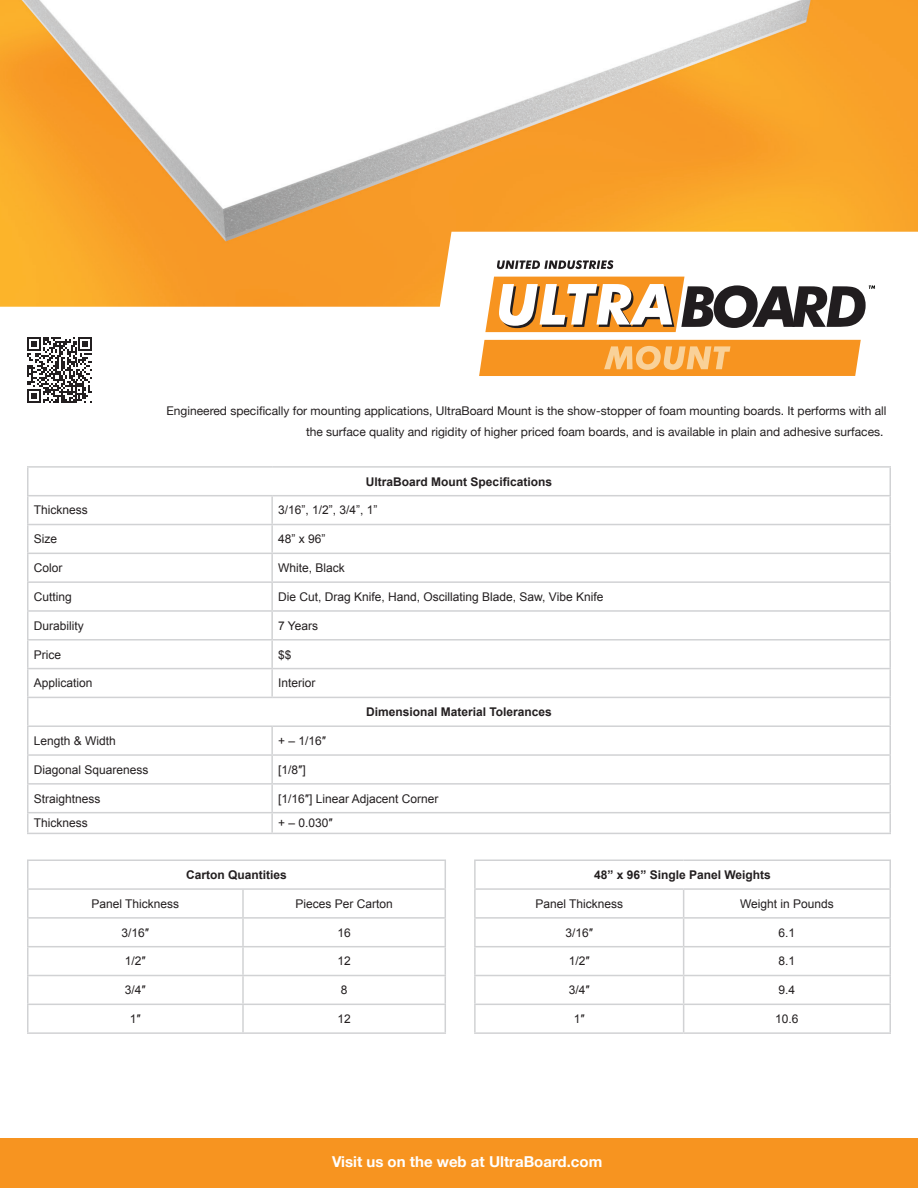
<style>
.page{position:relative;width:918px;height:1188px;background:#fff}
.page>*{position:absolute;margin:0;border:0;box-sizing:border-box;transform-origin:0 0}
.t1{font:700 15px "Helvetica Neue";color:#fff}
.t2{font:12px "Arial";color:#231f20}
.t3{font:12px/21px "Helvetica Neue";color:#231f20;text-align:right}
.t4{font:700 12px "Arial";color:#231f20}
.t5{font:12px "Arial";color:#231f20}
</style>
<div class="page">
<hr style="left:474px;top:860px;width:210px;height:1px;background:#d1d2d4">
<hr style="left:474px;top:861px;width:2px;height:27px;background:#d1d2d4">
<hr style="left:684px;top:860px;width:207px;height:1px;background:#d1d2d4">
<hr style="left:474px;top:888px;width:210px;height:2px;background:#d1d2d4">
<hr style="left:474px;top:890px;width:2px;height:27px;background:#d1d2d4">
<hr style="left:684px;top:888px;width:207px;height:2px;background:#d1d2d4">
<hr style="left:474px;top:917px;width:210px;height:2px;background:#d1d2d4">
<hr style="left:474px;top:919px;width:2px;height:27px;background:#d1d2d4">
<hr style="left:684px;top:917px;width:207px;height:2px;background:#d1d2d4">
<hr style="left:474px;top:946px;width:210px;height:1px;background:#d1d2d4">
<hr style="left:474px;top:947px;width:2px;height:28px;background:#d1d2d4">
<hr style="left:684px;top:946px;width:207px;height:1px;background:#d1d2d4">
<hr style="left:474px;top:975px;width:210px;height:1px;background:#d1d2d4">
<hr style="left:474px;top:976px;width:2px;height:28px;background:#d1d2d4">
<hr style="left:684px;top:975px;width:207px;height:1px;background:#d1d2d4">
<hr style="left:474px;top:1004px;width:210px;height:1px;background:#d1d2d4">
<hr style="left:474px;top:1005px;width:2px;height:27px;background:#d1d2d4">
<hr style="left:684px;top:1004px;width:207px;height:1px;background:#d1d2d4">
<svg style="left:683px;top:890px;width:1px;height:142px"></svg>
<svg style="left:890px;top:861px;width:1px;height:171px"></svg>
<hr style="left:474px;top:1032px;width:210px;height:2px;background:#d1d2d4">
<hr style="left:684px;top:1032px;width:207px;height:2px;background:#d1d2d4">
<img style="left:0;top:0;width:918px;height:232px">
<svg style="left:0;top:232px;width:861px;height:108px"></svg>
<hr style="left:27px;top:466px;width:245px;height:2px;background:#d1d2d4">
<hr style="left:272px;top:466px;width:619px;height:2px;background:#d1d2d4">
<hr style="left:27px;top:495px;width:245px;height:1px;background:#d1d2d4">
<hr style="left:272px;top:495px;width:619px;height:1px;background:#d1d2d4">
<hr style="left:271px;top:496px;width:2px;height:28px;background:#d1d2d4">
<hr style="left:27px;top:524px;width:245px;height:1px;background:#d1d2d4">
<hr style="left:272px;top:524px;width:619px;height:1px;background:#d1d2d4">
<hr style="left:271px;top:525px;width:2px;height:28px;background:#d1d2d4">
<hr style="left:27px;top:553px;width:245px;height:1px;background:#d1d2d4">
<hr style="left:272px;top:553px;width:619px;height:1px;background:#d1d2d4">
<hr style="left:271px;top:554px;width:2px;height:27px;background:#d1d2d4">
<hr style="left:27px;top:581px;width:245px;height:2px;background:#d1d2d4">
<hr style="left:272px;top:581px;width:619px;height:2px;background:#d1d2d4">
<hr style="left:271px;top:583px;width:2px;height:27px;background:#d1d2d4">
<hr style="left:27px;top:610px;width:245px;height:2px;background:#d1d2d4">
<hr style="left:272px;top:610px;width:619px;height:2px;background:#d1d2d4">
<hr style="left:271px;top:612px;width:2px;height:27px;background:#d1d2d4">
<hr style="left:27px;top:639px;width:245px;height:2px;background:#d1d2d4">
<hr style="left:272px;top:639px;width:619px;height:2px;background:#d1d2d4">
<hr style="left:271px;top:641px;width:2px;height:27px;background:#d1d2d4">
<hr style="left:27px;top:668px;width:245px;height:1px;background:#d1d2d4">
<hr style="left:272px;top:668px;width:619px;height:1px;background:#d1d2d4">
<hr style="left:271px;top:669px;width:2px;height:28px;background:#d1d2d4">
<hr style="left:27px;top:697px;width:245px;height:1px;background:#d1d2d4">
<hr style="left:272px;top:697px;width:619px;height:1px;background:#d1d2d4">
<hr style="left:27px;top:725px;width:245px;height:2px;background:#d1d2d4">
<hr style="left:272px;top:725px;width:619px;height:2px;background:#d1d2d4">
<hr style="left:271px;top:727px;width:2px;height:27px;background:#d1d2d4">
<hr style="left:27px;top:754px;width:245px;height:2px;background:#d1d2d4">
<hr style="left:272px;top:754px;width:619px;height:2px;background:#d1d2d4">
<hr style="left:271px;top:756px;width:2px;height:27px;background:#d1d2d4">
<hr style="left:27px;top:783px;width:245px;height:2px;background:#d1d2d4">
<hr style="left:272px;top:783px;width:619px;height:2px;background:#d1d2d4">
<hr style="left:271px;top:785px;width:2px;height:27px;background:#d1d2d4">
<hr style="left:27px;top:812px;width:245px;height:1px;background:#d1d2d4">
<svg style="left:27px;top:468px;width:1px;height:365px"></svg>
<hr style="left:272px;top:812px;width:619px;height:1px;background:#d1d2d4">
<hr style="left:271px;top:813px;width:2px;height:20px;background:#d1d2d4">
<svg style="left:890px;top:468px;width:1px;height:365px"></svg>
<hr style="left:27px;top:833px;width:245px;height:1px;background:#d1d2d4">
<hr style="left:272px;top:833px;width:619px;height:1px;background:#d1d2d4">
<div style="left:0;top:1139px;width:918px;height:49px;background:#f79420"></div>
<hr style="left:27px;top:860px;width:216px;height:1px;background:#d1d2d4">
<hr style="left:243px;top:860px;width:203px;height:1px;background:#d1d2d4">
<hr style="left:27px;top:888px;width:216px;height:2px;background:#d1d2d4">
<hr style="left:243px;top:888px;width:203px;height:2px;background:#d1d2d4">
<hr style="left:242px;top:890px;width:2px;height:27px;background:#d1d2d4">
<hr style="left:27px;top:917px;width:216px;height:2px;background:#d1d2d4">
<hr style="left:243px;top:917px;width:203px;height:2px;background:#d1d2d4">
<hr style="left:242px;top:919px;width:2px;height:27px;background:#d1d2d4">
<hr style="left:27px;top:946px;width:216px;height:1px;background:#d1d2d4">
<hr style="left:243px;top:946px;width:203px;height:1px;background:#d1d2d4">
<hr style="left:242px;top:947px;width:2px;height:28px;background:#d1d2d4">
<hr style="left:27px;top:975px;width:216px;height:1px;background:#d1d2d4">
<hr style="left:243px;top:975px;width:203px;height:1px;background:#d1d2d4">
<hr style="left:242px;top:976px;width:2px;height:28px;background:#d1d2d4">
<hr style="left:27px;top:1004px;width:216px;height:1px;background:#d1d2d4">
<svg style="left:27px;top:861px;width:1px;height:171px"></svg>
<hr style="left:243px;top:1004px;width:203px;height:1px;background:#d1d2d4">
<hr style="left:242px;top:1005px;width:2px;height:27px;background:#d1d2d4">
<svg style="left:445px;top:861px;width:1px;height:171px"></svg>
<hr style="left:27px;top:1032px;width:216px;height:2px;background:#d1d2d4">
<hr style="left:243px;top:1032px;width:203px;height:2px;background:#d1d2d4">
<svg style="left:497px;top:260px;width:116px;height:9px"></svg>
<svg style="left:485px;top:277px;width:390px;height:55px"></svg>
<svg style="left:479px;top:340px;width:382px;height:36px;background:#f79c31"></svg>
<svg style="left:27px;top:338px;width:65px;height:65px"></svg>
<p class="t3" style="left:167px;top:401px;width:721px">Engineered specifically for mounting applications, UltraBoard Mount is the show-stopper of foam mounting boards. It performs with all the surface quality and rigidity of higher priced foam boards, and is available in plain and adhesive surfaces.</p>
<p class="t4" style="left:366px;top:474px;width:188px">UltraBoard Mount Specifications</p>
<p class="t2" style="left:34px;top:502px;width:56px">Thickness</p>
<p class="t2" style="left:278px;top:502px;width:101px">3/16”, 1/2”, 3/4”, 1”</p>
<p class="t2" style="left:34px;top:531px;width:25px">Size</p>
<p class="t2" style="left:278px;top:531px;width:49px">48” x 96”</p>
<p class="t2" style="left:34px;top:560px;width:30px">Color</p>
<p class="t2" style="left:278px;top:560px;width:68px">White, Black</p>
<p class="t2" style="left:34px;top:589px;width:40px">Cutting</p>
<p class="t2" style="left:278px;top:589px;width:327px">Die Cut, Drag Knife, Hand, Oscillating Blade, Saw, Vibe Knife</p>
<p class="t2" style="left:34px;top:618px;width:52px">Durability</p>
<p class="t2" style="left:278px;top:618px;width:42px">7 Years</p>
<p class="t2" style="left:34px;top:646px;width:29px">Price</p>
<p class="t5" style="left:278px;top:646px;width:15px">$$</p>
<p class="t2" style="left:34px;top:675px;width:60px">Application</p>
<p class="t2" style="left:278px;top:675px;width:39px">Interior</p>
<p class="t4" style="left:366px;top:704px;width:187px">Dimensional Material Tolerances</p>
<p class="t2" style="left:34px;top:733px;width:84px">Length &amp; Width</p>
<p class="t2" style="left:278px;top:733px;width:49px">+ – 1/16″</p>
<p class="t2" style="left:34px;top:762px;width:116px">Diagonal Squareness</p>
<p class="t2" style="left:278px;top:762px;width:29px">[1/8″]</p>
<p class="t2" style="left:34px;top:791px;width:68px">Straightness</p>
<p class="t2" style="left:278px;top:791px;width:162px">[1/16″] Linear Adjacent Corner</p>
<p class="t2" style="left:34px;top:815px;width:56px">Thickness</p>
<p class="t2" style="left:278px;top:815px;width:56px">+ – 0.030″</p>
<p class="t4" style="left:186px;top:867px;width:102px">Carton Quantities</p>
<p class="t2" style="left:91px;top:896px;width:89px">Panel Thickness</p>
<p class="t2" style="left:295px;top:896px;width:99px">Pieces Per Carton</p>
<p class="t2" style="left:122px;top:925px;width:29px">3/16″</p>
<p class="t2" style="left:337px;top:925px;width:15px">16</p>
<p class="t2" style="left:125px;top:953px;width:22px">1/2″</p>
<p class="t2" style="left:337px;top:953px;width:15px">12</p>
<p class="t2" style="left:125px;top:982px;width:22px">3/4″</p>
<p class="t2" style="left:341px;top:982px;width:8px">8</p>
<p class="t2" style="left:130px;top:1011px;width:12px">1″</p>
<p class="t2" style="left:337px;top:1011px;width:15px">12</p>
<p class="t4" style="left:594px;top:867px;width:178px">48” x 96” Single Panel Weights</p>
<p class="t2" style="left:535px;top:896px;width:89px">Panel Thickness</p>
<p class="t2" style="left:740px;top:896px;width:95px">Weight in Pounds</p>
<p class="t2" style="left:565px;top:925px;width:29px">3/16″</p>
<p class="t2" style="left:779px;top:925px;width:18px">6.1</p>
<p class="t2" style="left:569px;top:953px;width:22px">1/2″</p>
<p class="t2" style="left:779px;top:953px;width:18px">8.1</p>
<p class="t2" style="left:569px;top:982px;width:22px">3/4″</p>
<p class="t2" style="left:779px;top:982px;width:18px">9.4</p>
<p class="t2" style="left:574px;top:1011px;width:12px">1″</p>
<p class="t2" style="left:775px;top:1011px;width:25px">10.6</p>
<p class="t1" style="left:332px;top:1150px;width:272px">Visit us on the web at UltraBoard.com</p>
</div>
